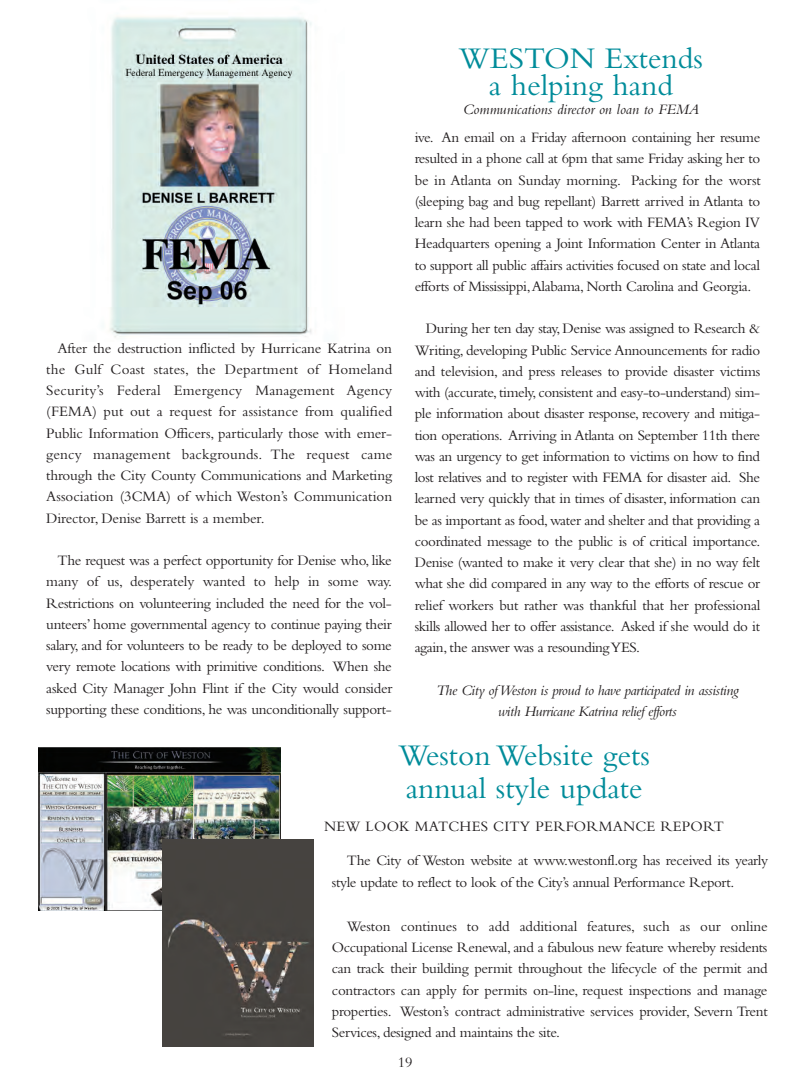
<style>
.page{position:relative;width:810px;height:1080px;background:#fff}
.page>*{position:absolute;margin:0;border:0;box-sizing:border-box;transform-origin:0 0}
.t1{font:31.25px/27.5px "Bembo";color:#008c9a;text-align:center}
.t2{font:15px/21.2px "Bembo";letter-spacing:-.025em;color:#231f20;text-align:justify}
.t3{font:italic 15px/21.2px "Bembo";letter-spacing:-.025em;color:#231f20;text-align:center}
.t4{font:15px "Bembo";letter-spacing:.015em;color:#231f20}
.t5{font:italic 15px "Bembo";color:#231f20}
</style>
<div class="page">
<img style="left:109px;top:17px;width:203px;height:321px">
<img style="left:38px;top:747px;width:243px;height:164px">
<img style="left:163px;top:839px;width:151px;height:207px">
<p class="t2" style="left:46px;top:339px;width:348px;text-indent:11px">After the destruction inflicted by Hurricane Katrina on the Gulf Coast states, the Department of Homeland Security’s Federal Emergency Management Agency (FEMA) put out a request for assistance from qualified Public Information Officers, particularly those with emer&shy;gency management backgrounds. The request came through the City County Communications and Marketing Association (3CMA) of which Weston’s Communication Director, Denise Barrett is a member.</p>
<p class="t2" style="left:46px;top:551px;width:348px;text-indent:11px">The request was a perfect opportunity for Denise who, like many of us, desperately wanted to help in some way.<br>Restrictions on volunteering included the need for the vol&shy;unteers’ home governmental agency to continue paying their salary, and for volunteers to be ready to be deployed to some very remote locations with primitive conditions. When she asked City Manager John Flint if the City would consider supporting these conditions, he was unconditionally support-</p>
<h1 class="t1" style="left:459px;top:47px;width:246px">WESTON Extends a helping hand</h1>
<p class="t5" style="left:463px;top:104px;width:238px">Communications director on loan to FEMA</p>
<p class="t2" style="left:415px;top:128px;width:348px">ive. An email on a Friday afternoon containing her resume resulted in a phone call at 6pm that same Friday asking her to be in Atlanta on Sunday morning. Packing for the worst (sleeping bag and bug repellant) Barrett arrived in Atlanta to learn she had been tapped to work with FEMA’s Region IV Headquarters opening a Joint Information Center in Atlanta to support all public affairs activities focused on state and local efforts of Mississippi,Alabama, North Carolina and Georgia.</p>
<p class="t2" style="left:415px;top:320px;width:347px;text-indent:11px">During her ten day stay, Denise was assigned to Research &amp; Writing, developing Public Service Announcements for radio and television, and press releases to provide disaster victims with (accurate,timely,consistent and easy-to-understand) sim&shy;ple information about disaster response, recovery and mitiga&shy;tion operations. Arriving in Atlanta on September 11th there was an urgency to get information to victims on how to find lost relatives and to register with FEMA for disaster aid. She learned very quickly that in times of disaster, information can be as important as food, water and shelter and that providing a coordinated message to the public is of critical importance.<br>Denise (wanted to make it very clear that she) in no way felt what she did compared in any way to the efforts of rescue or relief workers but rather was thankful that her professional skills allowed her to offer assistance. Asked if she would do it again, the answer was a resounding YES.</p>
<p class="t3" style="left:436px;top:681px;width:304px">The City of Weston is proud to have participated in assisting with Hurricane Katrina relief efforts</p>
<h1 class="t1" style="left:399px;top:742px;width:253px;line-height:32.5px;text-align:left">Weston Website gets annual style update</h1>
<p class="t4" style="left:324px;top:821px;width:402px">NEW LOOK MATCHES CITY PERFORMANCE REPORT</p>
<p class="t2" style="left:332px;top:850px;width:438px;line-height:22.5px;text-indent:15px">The City of Weston website at www.westonfl.org has received its yearly style update to reflect to look of the City’s annual Performance Report.</p>
<p class="t2" style="left:332px;top:917px;width:438px;text-indent:15px">Weston continues to add additional features, such as our online Occupational License Renewal, and a fabulous new feature whereby residents can track their building permit throughout the lifecycle of the permit and contractors can apply for permits on-line, request inspections and manage properties. Weston’s contract administrative services provider, Severn Trent Services, designed and maintains the site.</p>
<p class="t2" style="left:398px;top:1053px;width:16px">19</p>
</div>
